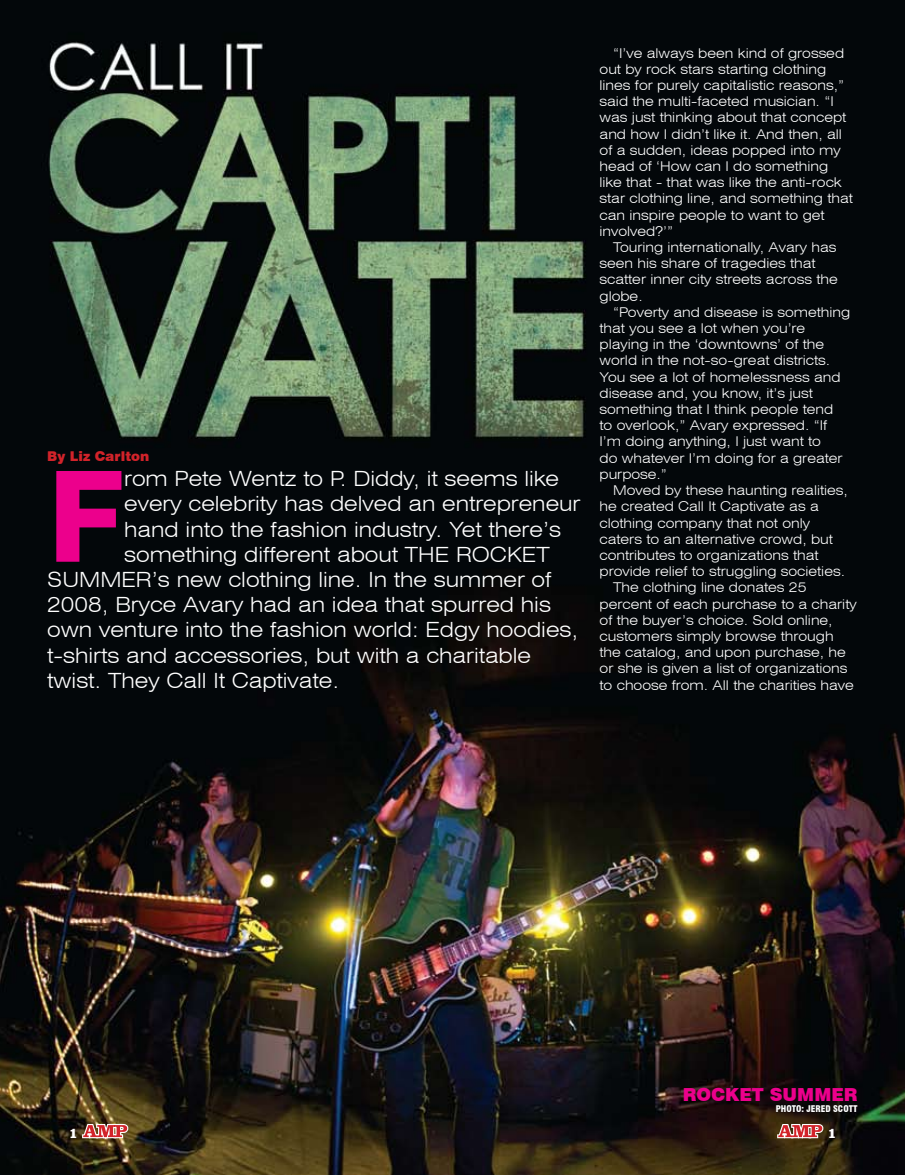
<style>
.page{position:relative;width:905px;height:1175px;background:#fff}
.page>*{position:absolute;margin:0;border:0;box-sizing:border-box;transform-origin:0 0}
.t1{font:800 126.15px "Swiss 721 BT";color:#ec008c}
.t2{font:300 expanded 21px "Swiss 721 BT";color:#fff}
.t3{font:900 18px "Swiss 721 BT";color:#ec008c}
.t4{font:700 15px "Clarendon T Extr";color:#fff}
.t5{font:300 expanded 13.5px/16.2px "Swiss 721 BT";color:#fff}
.t6{font:900 13.5px "Swiss 721 BT";color:#d2232a}
.t7{font:900 condensed 9px "Swiss 721 BT";color:#fff}
</style>
<div class="page">
<img style="left:0;top:0;width:904px;height:1174px">
<svg style="left:81px;top:1110px;width:49px;height:31px;background:#916247"></svg>
<svg style="left:776px;top:1110px;width:48px;height:31px"></svg>
<p class="t6" style="left:47px;top:448px;width:103px">By Liz Carlton</p>
<h1 class="t1" style="left:47px;top:440px;width:78px">F</h1>
<h2 class="t2" style="left:124px;top:466px;width:436px">rom Pete Wentz to P. Diddy, it seems like</h2>
<h2 class="t2" style="left:124px;top:491px;width:457px">every celebrity has delved an entrepreneur</h2>
<h2 class="t2" style="left:124px;top:516px;width:438px">hand into the fashion industry. Yet there’s</h2>
<h2 class="t2" style="left:124px;top:542px;width:427px">something different about THE ROCKET</h2>
<h2 class="t2" style="left:47px;top:567px;width:505px">SUMMER’s new clothing line. In the summer of</h2>
<h2 class="t2" style="left:47px;top:592px;width:505px">2008, Bryce Avary had an idea that spurred his</h2>
<h2 class="t2" style="left:47px;top:617px;width:532px">own venture into the fashion world: Edgy hoodies,</h2>
<h2 class="t2" style="left:47px;top:642px;width:485px">t-shirts and accessories, but with a charitable</h2>
<h2 class="t2" style="left:47px;top:668px;width:293px">twist. They Call It Captivate.</h2>
<p class="t5" style="left:599px;top:45px;width:255px;text-indent:14px">“I’ve always been kind of grossed out by rock stars starting clothing lines for purely capitalistic reasons,” said the multi-faceted musician. “I was just thinking about that concept and how I didn’t like it. And then, all of a sudden, ideas popped into my head of ‘How can I do something like that - that was like the anti-rock star clothing line, and something that can inspire people to want to get involved?’”</p>
<p class="t5" style="left:599px;top:239px;width:240px;text-indent:14px">Touring internationally, Avary has seen his share of tragedies that scatter inner city streets across the globe.</p>
<p class="t5" style="left:599px;top:304px;width:252px;text-indent:14px">“Poverty and disease is something that you see a lot when you’re playing in the ‘downtowns’ of the world in the not-so-great districts.<br>You see a lot of homelessness and disease and, you know, it’s just something that I think people tend<br>to overlook,” Avary expressed. “If<br>I’m doing anything, I just want to<br>do whatever I’m doing for a greater purpose.”</p>
<p class="t5" style="left:613px;top:482px;width:236px">Moved by these haunting realities,</p>
<p class="t5" style="left:599px;top:498px;width:221px">he created Call It Captivate as a</p>
<p class="t5" style="left:599px;top:514px;width:212px">clothing company that not only</p>
<p class="t5" style="left:599px;top:531px;width:235px">caters to an alternative crowd, but</p>
<p class="t5" style="left:599px;top:547px;width:220px">contributes to organizations that</p>
<p class="t5" style="left:599px;top:563px;width:247px">provide relief to struggling societies.</p>
<p class="t5" style="left:613px;top:579px;width:195px">The clothing line donates 25</p>
<p class="t5" style="left:599px;top:595px;width:258px">percent of each purchase to a charity</p>
<p class="t5" style="left:599px;top:612px;width:234px">of the buyer’s choice. Sold online,</p>
<p class="t5" style="left:599px;top:628px;width:235px">customers simply browse through</p>
<p class="t5" style="left:599px;top:644px;width:248px">the catalog, and upon purchase, he</p>
<p class="t5" style="left:599px;top:660px;width:249px">or she is given a list of organizations</p>
<p class="t5" style="left:599px;top:676px;width:256px">to choose from. All the charities have</p>
<h3 class="t3" style="left:682px;top:1083px;width:176px">ROCKET SUMMER</h3>
<p class="t7" style="left:775px;top:1103px;width:74px">PHOTO: JERED SCOTT</p>
<p class="t4" style="left:68px;top:1124px;width:11px">1</p>
<p class="t4" style="left:827px;top:1124px;width:11px">1</p>
</div>
